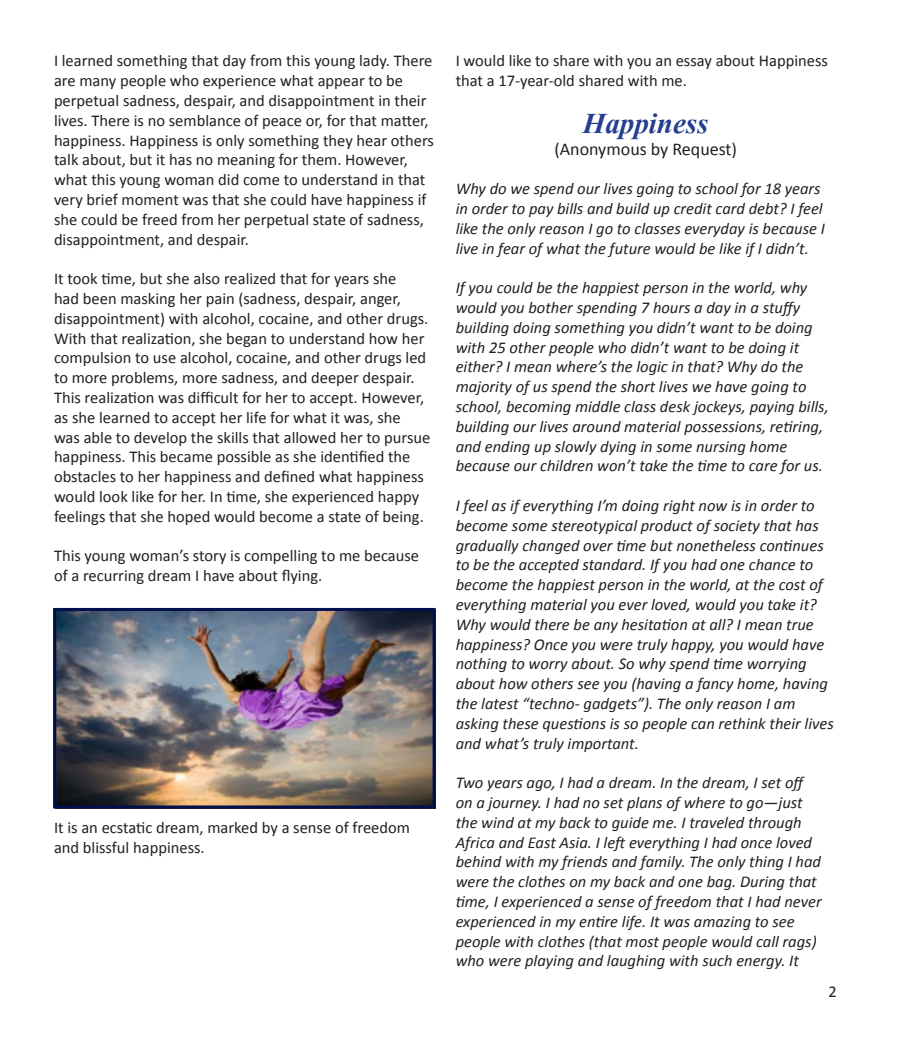
<style>
.page{position:relative;width:918px;height:1053px;background:#fff}
.page>*{position:absolute;margin:0;border:0;box-sizing:border-box;transform-origin:0 0}
.Poem_Title{font:700 36px "Vijaya";color:#253f8e}
.Heading_3{font:18px "Calibri";color:#231f20}
.t1{font:italic 16.5px/19.8px "Calibri";color:#231f20}
.Page_Number{font:16.5px/19.8px "Calibri";color:#231f20}
</style>
<div class="page">
<img style="left:57px;top:612px;width:375px;height:192px">
<div style="left:53px;top:608px;width:383px;height:200px;border:3px solid #00104c"></div>
<p class="Page_Number" style="left:54px;top:51px;width:381px">I learned something that day from this young lady. There are many people who experience what appear to be perpetual sadness, despair, and disappointment in their lives. There is no semblance of peace or, for that matter, happiness. Happiness is only something they hear others talk about, but it has no meaning for them. However, what this young woman did come to understand in that very brief moment was that she could have happiness if she could be freed from her perpetual state of sadness, disappointment, and despair.</p>
<p class="Page_Number" style="left:54px;top:269px;width:378px">It took time, but she also realized that for years she<br>had been masking her pain (sadness, despair, anger, disappointment) with alcohol, cocaine, and other drugs.<br>With that realization, she began to understand how her compulsion to use alcohol, cocaine, and other drugs led to more problems, more sadness, and deeper despair.<br>This realization was difficult for her to accept. However, as she learned to accept her life for what it was, she was able to develop the skills that allowed her to pursue happiness. This became possible as she identified the obstacles to her happiness and defined what happiness would look like for her. In time, she experienced happy feelings that she hoped would become a state of being.</p>
<p class="Page_Number" style="left:54px;top:546px;width:367px">This young woman’s story is compelling to me because of a recurring dream I have about flying.</p>
<p class="Page_Number" style="left:54px;top:818px;width:358px">It is an ecstatic dream, marked by a sense of freedom and blissful happiness.</p>
<p class="Page_Number" style="left:456px;top:51px;width:374px">I would like to share with you an essay about Happiness that a 17-year-old shared with me.</p>
<p class="Poem_Title" style="left:583px;top:95px;width:127px">Happiness</p>
<p class="Heading_3" style="left:554px;top:137px;width:184px">(Anonymous by Request)</p>
<p class="t1" style="left:456px;top:178px;width:371px">Why do we spend our lives going to school for 18 years in order to pay bills and build up credit card debt? I feel like the only reason I go to classes everyday is because I live in fear of what the future would be like if I didn’t.</p>
<p class="t1" style="left:456px;top:277px;width:375px">If you could be the happiest person in the world, why would you bother spending 7 hours a day in a stuffy building doing something you didn’t want to be doing with 25 other people who didn’t want to be doing it either? I mean where’s the logic in that? Why do the majority of us spend the short lives we have going to school, becoming middle class desk jockeys, paying bills, building our lives around material possessions, retiring, and ending up slowly dying in some nursing home because our children won’t take the time to care for us.</p>
<p class="t1" style="left:456px;top:495px;width:380px">I feel as if everything I’m doing right now is in order to become some stereotypical product of society that has gradually changed over time but nonetheless continues to be the accepted standard. If you had one chance to become the happiest person in the world, at the cost of everything material you ever loved, would you take it?<br>Why would there be any hesitation at all? I mean true happiness? Once you were truly happy, you would have nothing to worry about. So why spend time worrying about how others see you (having a fancy home, having the latest “techno- gadgets”). The only reason I am asking these questions is so people can rethink their lives and what’s truly important.</p>
<p class="t1" style="left:456px;top:772px;width:367px">Two years ago, I had a dream. In the dream, I set off on a journey. I had no set plans of where to go—just the wind at my back to guide me. I traveled through Africa and East Asia. I left everything I had once loved behind with my friends and family. The only thing I had were the clothes on my back and one bag. During that time, I experienced a sense of freedom that I had never experienced in my entire life. It was amazing to see people with clothes (that most people would call rags) who were playing and laughing with such energy. It</p>
<p class="Page_Number" style="left:829px;top:981px;width:10px">2</p>
</div>
